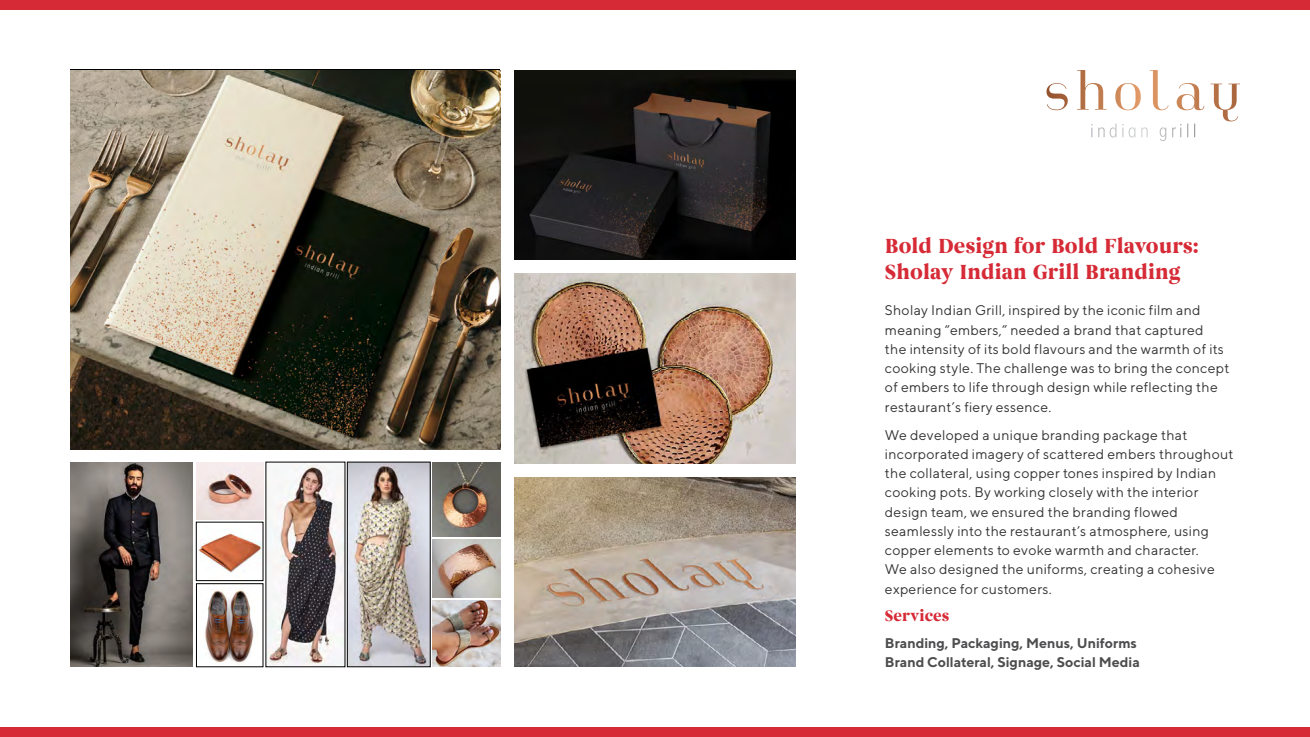
<style>
.page{position:relative;width:1310px;height:737px;background:#fff}
.page>*{position:absolute;margin:0;border:0;box-sizing:border-box;transform-origin:0 0}
.t1{font:700 21px/25.2px "Begum W03";color:#d62b36}
.t2{font:700 15.75px "Begum W03";color:#d62b36}
.t3{font:14px/19.2px "TT Norms";letter-spacing:.02em;color:#333}
.t4{font:700 14px/19.2px "TT Norms";color:#4d4d4f}
</style>
<div class="page">
<div style="left:0;top:0;width:1310px;height:10px;background:#d62b36"></div>
<div style="left:0;top:727px;width:1310px;height:10px;background:#d62b36"></div>
<img style="left:514px;top:70px;width:282px;height:190px">
<img style="left:433px;top:539px;width:67px;height:58px">
<img style="left:433px;top:600px;width:67px;height:67px">
<img style="left:433px;top:462px;width:67px;height:74px">
<img style="left:268px;top:464px;width:75px;height:201px">
<img style="left:349px;top:464px;width:79px;height:201px">
<div style="left:347px;top:462px;width:83px;height:205px;border:1px solid #000"></div>
<img style="left:199px;top:532px;width:62px;height:41px">
<img style="left:70px;top:462px;width:123px;height:205px">
<img style="left:205px;top:590px;width:49px;height:73px">
<div style="left:196px;top:583px;width:67px;height:84px;border:1px solid #000"></div>
<img style="left:196px;top:462px;width:67px;height:57px">
<img style="left:514px;top:273px;width:282px;height:190px">
<img style="left:514px;top:477px;width:282px;height:190px">
<svg style="left:1046px;top:70px;width:194px;height:69px"></svg>
<img style="left:70px;top:70px;width:430px;height:379px">
<h1 class="t1" style="left:885px;top:234px;width:315px">Bold Design for Bold Flavours:<br>Sholay Indian Grill Branding</h1>
<p class="t3" style="left:885px;top:300px;width:346px">Sholay Indian Grill, inspired by the iconic film and meaning “embers,” needed a brand that captured<br>the intensity of its bold flavours and the warmth of its cooking style. The challenge was to bring the concept of embers to life through design while reflecting the restaurant’s fiery essence.</p>
<p class="t3" style="left:885px;top:425px;width:350px">We developed a unique branding package that incorporated imagery of scattered embers throughout the collateral, using copper tones inspired by Indian cooking pots. By working closely with the interior design team, we ensured the branding flowed seamlessly into the restaurant’s atmosphere, using copper elements to evoke warmth and character.<br>We also designed the uniforms, creating a cohesive experience for customers.</p>
<p class="t2" style="left:885px;top:606px;width:66px">Services</p>
<p class="t4" style="left:885px;top:633px;width:256px">Branding, Packaging, Menus, Uniforms<br>Brand Collateral, Signage, Social Media</p>
</div>
